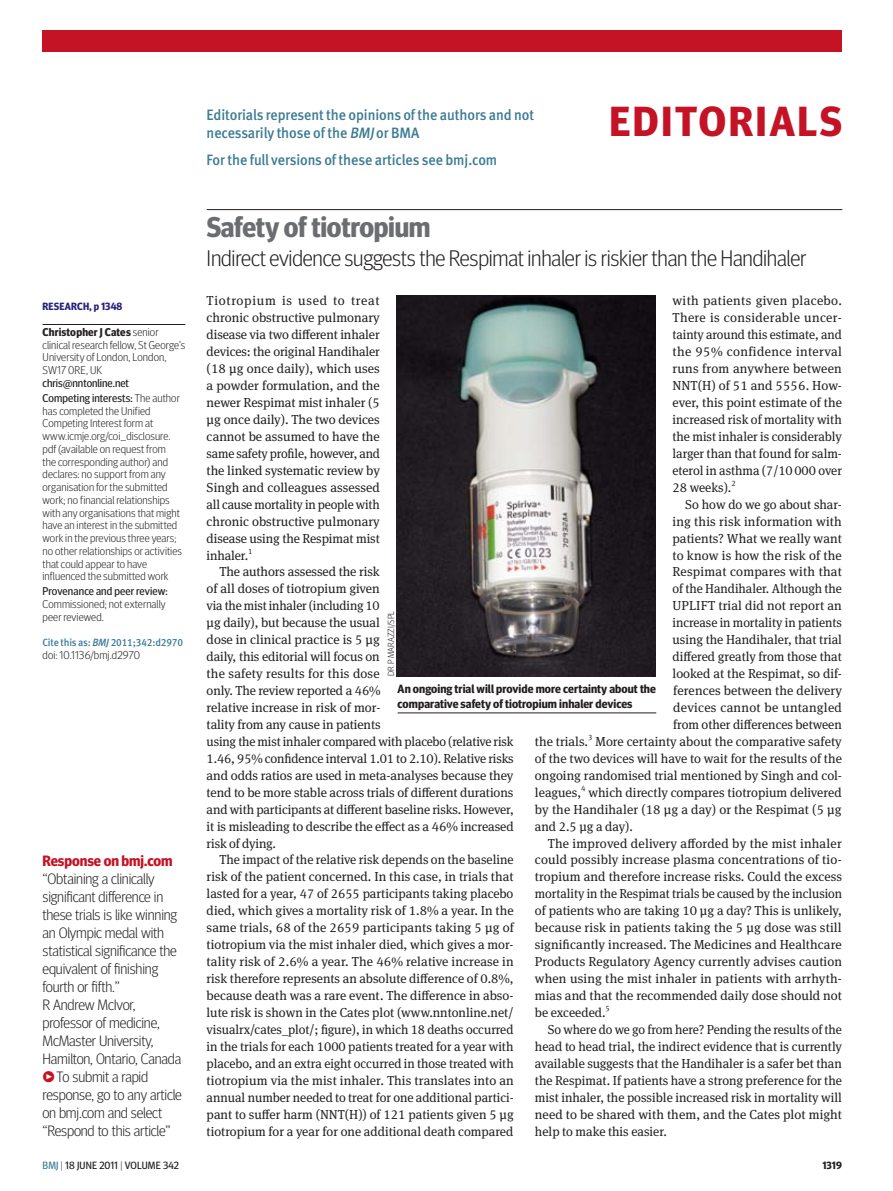
<style>
.page{position:relative;width:893px;height:1191px;background:#fff}
.page>*{position:absolute;margin:0;border:0;box-sizing:border-box;transform-origin:0 0}
.t1{font:700 42px "Meta Headline OT";letter-spacing:.06em;color:#c41324}
.editorial_head_19{font:700 28.5px "Meta Headline OT";letter-spacing:-.01em;color:#6c6d70}
.intro_15{font:300 22.5px "Meta Headline OT";letter-spacing:-.01em;color:#231f20}
.Links_No_Blob_10pt{font:300 15px/18px "Meta Headline OT";letter-spacing:-.01em;color:#231f20}
.t2{font:15px/18px "Meta Medium LF";letter-spacing:-.005em;color:#3c7b93;scale:.95 1}
.Link_Blob_10pt{font:300 15px/18px "Meta Headline OT";letter-spacing:-.01em;color:#231f20}
.Links_Head_10pt{font:700 15px "Meta Headline OT";letter-spacing:-.005em;color:#c41324}
.body_indent{font:13.05px/17px "Meta Serif Pro";letter-spacing:-.005em;color:#231f20;text-align:justify}
.body{font:13.05px/17px "Meta Serif Pro";letter-spacing:-.01em;color:#231f20;text-align:justify}
.body_indent-2{font:13.05px/17px "Meta Serif Pro";letter-spacing:-.005em;color:#231f20;text-align:justify;scale:.96 1}
.picture_caption{font:700 12px/15px "Meta Headline OT";letter-spacing:.005em;color:#231f20}
.competing_interest{font:300 11.25px/12.8px "Meta Headline OT";letter-spacing:.01em;color:#231f20}
.author_details{font:300 11.25px/12.8px "Meta Headline OT";letter-spacing:.01em;color:#231f20}
.biblio_doi{font:300 11.25px "Meta Headline OT";letter-spacing:.01em;color:#231f20}
.citation_text{font:500 10.5px "Meta Pro";letter-spacing:-.015em;color:#3c7b93;scale:.95 1}
.t3{font:10.5px "Meta Headline OT";letter-spacing:.01em;color:#231f20}
.page_ref{font:700 10.5px "Meta Headline OT";letter-spacing:.015em;color:#26237b}
.t4{font:700 10.5px "Meta Headline OT";color:#231f20}
.credit{font:300 9px "Meta Headline OT";letter-spacing:.015em;color:#231f20}
.body_indent-3{font:7.8px "Meta Serif Pro";color:#231f20}
.body-2{font:7.8px "Meta Serif Pro";color:#231f20}
.s1{font-style:italic}
.s2{font-weight:700}
.s3{font-weight:400}
.s4{font-family:"Meta Pro";font-weight:500;color:#c41324}
.s5{color:#3c7b93}
.s6{font-weight:300}
</style>
<div class="page">
<div style="left:43px;top:30px;width:799px;height:21px;background:#c41324"></div>
<hr style="left:207px;top:209px;width:635px;height:1px;background:#231f20">
<hr style="left:43px;top:324px;width:142px;height:1px;background:#231f20">
<img style="left:397px;top:296px;width:258px;height:380px">
<hr style="left:398px;top:712px;width:258px;height:1px;background:#231f20">
<p class="t2" style="left:207px;top:106px;width:346px">Editorials represent the opinions of the authors and not necessarily those of the <span class="s1">BMJ</span> or BMA</p>
<p class="t2" style="left:207px;top:150px;width:307px">For the full versions of these articles see bmj.com</p>
<p class="t1" style="left:609px;top:96px;width:234px">EDITORIALS</p>
<p class="page_ref" style="left:43px;top:300px;width:81px">RESEARCH, p 1348</p>
<p class="author_details" style="left:43px;top:325px;width:144px"><span class="s2">Christopher J Cates</span> senior clinical research fellow, St George’s<br>University of London, London,<br>SW17 0RE, UK <span class="s3">chris@nntonline.net</span></p>
<p class="competing_interest" style="left:43px;top:391px;width:141px"><span class="s3">Competing interests:</span> The author has completed the Unified<br>Competing Interest form at www.icmje.org/coi_disclosure. pdf (available on request from the corresponding author) and declares: no support from any organisation for the submitted work; no financial relationships with any organisations that might have an interest in the submitted work in the previous three years; no other relationships or activities that could appear to have influenced the submitted work</p>
<p class="competing_interest" style="left:43px;top:585px;width:127px"><span class="s3">Provenance and peer review:<br></span>Commissioned; not externally peer reviewed.</p>
<p class="citation_text" style="left:43px;top:634px;width:150px">Cite this as: <span class="s1">BMJ</span> 2011;342:d2970</p>
<p class="biblio_doi" style="left:43px;top:648px;width:99px">doi: 10.1136/bmj.d2970</p>
<p class="Links_Head_10pt" style="left:43px;top:851px;width:125px">Response on bmj.com</p>
<p class="Links_No_Blob_10pt" style="left:43px;top:869px;width:140px">“Obtaining a clinically significant difference in these trials is like winning an Olympic medal with statistical significance the equivalent of finishing fourth or fifth.”<br>R Andrew McIvor, professor of medicine,<br>McMaster University,<br>Hamilton, Ontario, Canada</p>
<p class="Link_Blob_10pt" style="left:43px;top:1067px;width:141px"><span class="s4">Ж</span>To submit a rapid response, go to any article on bmj.com and select “Respond to this article”</p>
<p class="editorial_head_19" style="left:207px;top:210px;width:225px">Safety of tiotropium</p>
<p class="intro_15" style="left:207px;top:244px;width:601px">Indirect evidence suggests the Respimat inhaler is riskier than the Handihaler</p>
<p class="body" style="left:207px;top:292px;width:175px">Tiotropium is used to treat chronic obstructive pulmonary disease via two different inhaler devices: the original Handihaler (18 µg once daily), which uses a powder formulation, and the newer Respimat mist inhaler (5 µg once daily). The two devices cannot be assumed to have the same safety profile, however, and the linked systematic review by Singh and colleagues assessed all cause mortality in people with chronic obstructive pulmonary disease using the Respimat mist inhaler.</p>
<p class="body_indent" style="left:672px;top:292px;width:171px">with patients given placebo.<br>There is considerable uncer&shy;tainty around this estimate, and the 95% confidence interval runs from anywhere between NNT(H) of 51 and 5556. How&shy;ever, this point estimate of the increased risk of mortality with the mist inhaler is considerably larger than that found for salm&shy;eterol in asthma (7/10000 over 28 weeks).</p>
<p class="body_indent-3" style="left:731px;top:477px;width:6px">2</p>
<p class="body_indent" style="left:672px;top:495px;width:171px;text-indent:13px">So how do we go about shar&shy;ing this risk information with patients? What we really want to know is how the risk of the Respimat compares with that of the Handihaler. Although the UPLIFT trial did not report an increase in mortality in patients using the Handihaler, that trial differed greatly from those that looked at the Respimat, so dif&shy;ferences between the delivery devices cannot be untangled from other differences between</p>
<p class="body-2" style="left:248px;top:545px;width:6px">1</p>
<p class="body_indent" style="left:207px;top:563px;width:309px;text-align:left;text-indent:13px">The authors assessed the risk<br>of all doses of tiotropium given<br>via the mist inhaler (including 10<br>µg daily), but because the usual<br>dose in clinical practice is 5 µg<br>daily, this editorial will focus on<br>the safety results for this dose<br>only. The review reported a 46%<br>relative increase in risk of mor-<br>tality from any cause in patients<br>using the mist inhaler compared with placebo (relative risk 1.46, 95% confidence interval 1.01 to 2.10). Relative risks and odds ratios are used in meta-analyses because they tend to be more stable across trials of different durations and with participants at different baseline risks. However, it is misleading to describe the effect as a 46% increased risk of dying.</p>
<p class="body_indent" style="left:207px;top:850px;width:309px;text-indent:13px">The impact of the relative risk depends on the baseline risk of the patient concerned. In this case, in trials that lasted for a year, 47 of 2655 participants taking placebo died, which gives a mortality risk of 1.8% a year. In the same trials, 68 of the 2659 participants taking 5 µg of tiotropium via the mist inhaler died, which gives a mor&shy;tality risk of 2.6% a year. The 46% relative increase in risk therefore represents an absolute difference of 0.8%, because death was a rare event. The difference in abso&shy;lute risk is shown in the Cates plot (www.nntonline.net/ visualrx/cates_plot/; figure), in which 18 deaths occurred in the trials for each 1000 patients treated for a year with placebo, and an extra eight occurred in those treated with tiotropium via the mist inhaler. This translates into an annual number needed to treat for one additional partici&shy;pant to suffer harm (NNT(H)) of 121 patients given 5 µg tiotropium for a year for one additional death compared</p>
<p class="credit" style="left:386px;top:676px;width:67px;rotate:-90deg">DR P MARAZZI/SPL</p>
<p class="picture_caption" style="left:398px;top:681px;width:260px">An ongoing trial will provide more certainty about the comparative safety of tiotropium inhaler devices</p>
<p class="body_indent" style="left:535px;top:732px;width:55px">the trials.</p>
<p class="body_indent-3" style="left:588px;top:731px;width:6px">3</p>
<p class="body_indent" style="left:535px;top:732px;width:308px;text-indent:61px">More certainty about the comparative safety of the two devices will have to wait for the results of the ongoing randomised trial mentioned by Singh and col&shy;leagues,</p>
<p class="body_indent-3" style="left:581px;top:782px;width:6px">4</p>
<p class="body_indent" style="left:535px;top:783px;width:308px;text-indent:54px">which directly compares tiotropium delivered by the Handihaler (18 µg a day) or the Respimat (5 µg and 2.5 µg a day).</p>
<p class="body_indent" style="left:535px;top:834px;width:309px;text-indent:13px">The improved delivery afforded by the mist inhaler could possibly increase plasma concentrations of tio&shy;tropium and therefore increase risks. Could the excess mortality in the Respimat trials be caused by the inclusion of patients who are taking 10 µg a day? This is unlikely, because risk in patients taking the 5 µg dose was still significantly increased. The Medicines and Healthcare Products Regulatory Agency currently advises caution when using the mist inhaler in patients with arrhyth&shy;mias and that the recommended daily dose should not be exceeded.</p>
<p class="body_indent-3" style="left:606px;top:1002px;width:6px">5</p>
<p class="body_indent-2" style="left:535px;top:1020px;width:321px;text-indent:13px">So where do we go from here? Pending the results of the head to head trial, the indirect evidence that is currently available suggests that the Handihaler is a safer bet than the Respimat. If patients have a strong preference for the mist inhaler, the possible increased risk in mortality will need to be shared with them, and the Cates plot might help to make this easier.</p>
<p class="t3" style="left:43px;top:1159px;width:138px"><span class="s5">BMJ</span> <span class="s6">|</span> 18 JUNE 2011 <span class="s6">|</span> VOLUME 342</p>
<p class="t4" style="left:822px;top:1159px;width:21px">1319</p>
</div>
